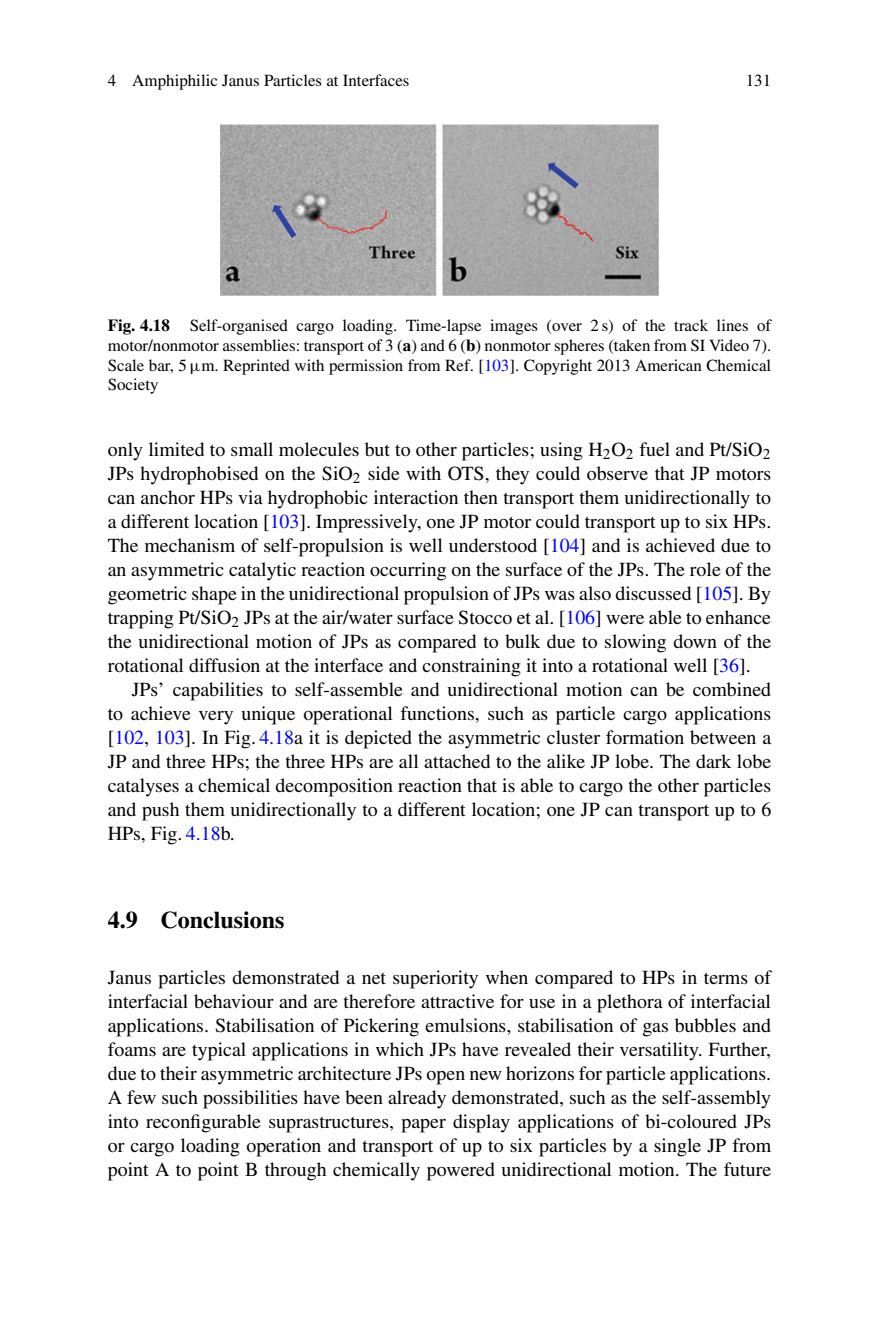
<style>
.page{position:relative;width:879px;height:1333px;background:#fff}
.page>*{position:absolute;margin:0;border:0;box-sizing:border-box;transform-origin:0 0}
.t1{font:700 24px "Dpmtfg Jqsdgg Times";color:#000}
.t2{font:20px/24px "Csmskb Slwxgd Times";color:#000;text-align:justify}
.t3{font:17px/20px "Csmskb Slwxgd Times";color:#000;text-align:justify}
.s1{font-family:"Dpmtfg Jqsdgg Times";font-weight:700}
.s2{font-family:"Dtmqdq Rhgkvk MTGU"}
.s3{color:#00f}
</style>
<div class="page">
<img style="left:220px;top:125px;width:439px;height:170px">
<p class="t3" style="left:108px;top:72px;width:303px">4 Amphiphilic Janus Particles at Interfaces</p>
<p class="t3" style="left:746px;top:72px;width:27px">131</p>
<p class="t3" style="left:108px;top:316px;width:665px"><span class="s1">Fig. 4.18</span> Self-organised cargo loading. Time-lapse images (over 2 s) of the track lines of motor/nonmotor assemblies: transport of 3 (<span class="s1">a</span>) and 6 (<span class="s1">b</span>) nonmotor spheres (taken from SI Video 7).<br>Scale bar, 5 <span class="s2">μ</span>m. Reprinted with permission from Ref. [<span class="s3">103</span>]. Copyright 2013 American Chemical Society</p>
<p class="t2" style="left:108px;top:439px;width:665px">only limited to small molecules but to other particles; using H<sub>2</sub>O<sub>2</sub> fuel and Pt/SiO<sub>2<br></sub>JPs hydrophobised on the SiO<sub>2</sub> side with OTS, they could observe that JP motors can anchor HPs via hydrophobic interaction then transport them unidirectionally to a different location [<span class="s3">103</span>]. Impressively, one JP motor could transport up to six HPs.<br>The mechanism of self-propulsion is well understood [<span class="s3">104</span>] and is achieved due to an asymmetric catalytic reaction occurring on the surface of the JPs. The role of the geometric shape in the unidirectional propulsion of JPs was also discussed [<span class="s3">105</span>]. By trapping Pt/SiO<sub>2</sub> JPs at the air/water surface Stocco et al. [<span class="s3">106</span>] were able to enhance the unidirectional motion of JPs as compared to bulk due to slowing down of the rotational diffusion at the interface and constraining it into a rotational well [<span class="s3">36</span>].</p>
<p class="t2" style="left:108px;top:679px;width:665px;text-indent:24px">JPs’ capabilities to self-assemble and unidirectional motion can be combined to achieve very unique operational functions, such as particle cargo applications [<span class="s3">102</span>, <span class="s3">103</span>]. In Fig. <span class="s3">4.18</span>a it is depicted the asymmetric cluster formation between a JP and three HPs; the three HPs are all attached to the alike JP lobe. The dark lobe catalyses a chemical decomposition reaction that is able to cargo the other particles and push them unidirectionally to a different location; one JP can transport up to 6<br>HPs, Fig. <span class="s3">4.18</span>b.</p>
<p class="t1" style="left:108px;top:911px;width:178px">4.9 Conclusions</p>
<p class="t2" style="left:108px;top:967px;width:665px">Janus particles demonstrated a net superiority when compared to HPs in terms of interfacial behaviour and are therefore attractive for use in a plethora of interfacial applications. Stabilisation of Pickering emulsions, stabilisation of gas bubbles and foams are typical applications in which JPs have revealed their versatility. Further, due to their asymmetric architecture JPs open new horizons for particle applications.<br>A few such possibilities have been already demonstrated, such as the self-assembly into reconfigurable suprastructures, paper display applications of bi-coloured JPs or cargo loading operation and transport of up to six particles by a single JP from point A to point B through chemically powered unidirectional motion. The future</p>
</div>
